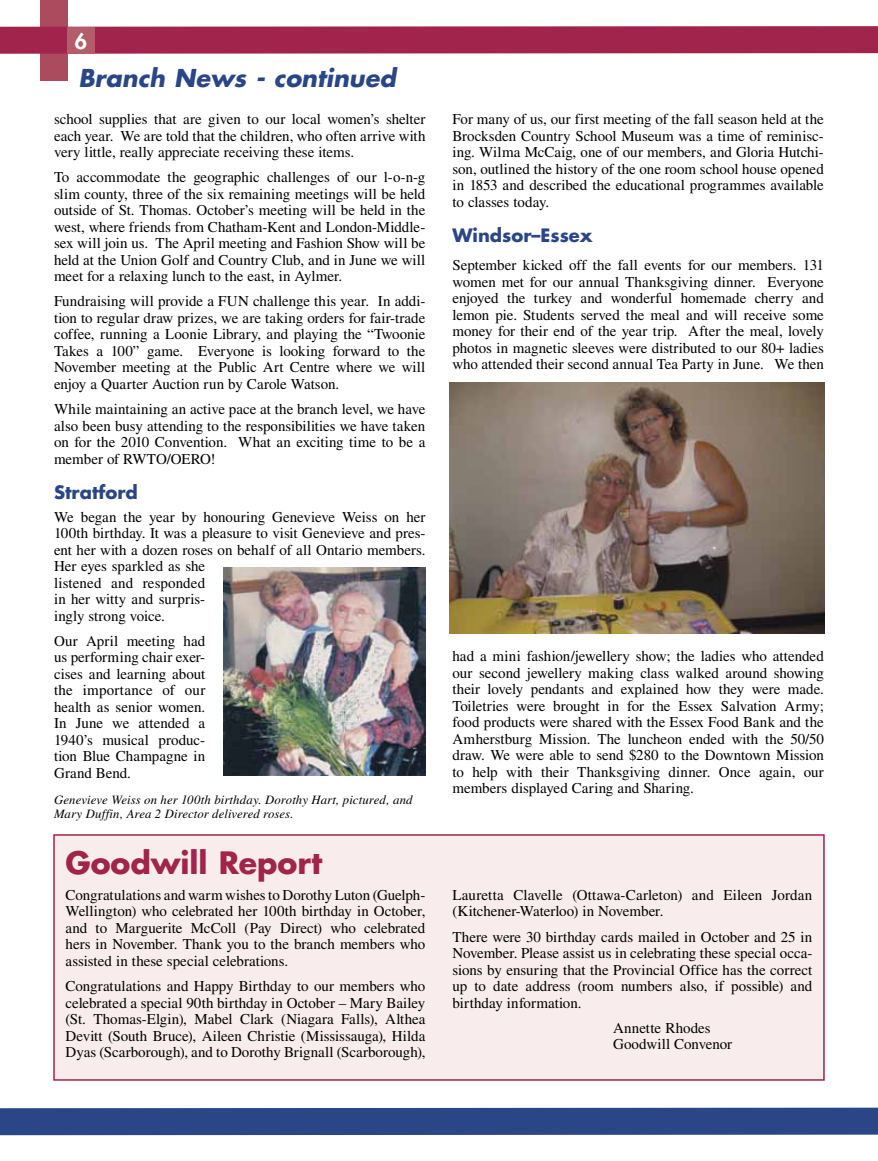
<style>
.page{position:relative;width:878px;height:1161px;background:#fff}
.page>*{position:absolute;margin:0;border:0;box-sizing:border-box;transform-origin:0 0}
.t1{font:700 30px "Futura Std";letter-spacing:-.005em;color:#a0244b}
.t2{font:italic 700 24px "Futura Std";color:#2b4686}
.t3{font:800 21px "Futura Std";color:#fff}
.t4{font:700 18px "Futura Std";color:#2b4686}
.t5{font:15px/16.5px "Times LT Std";color:#000;text-align:justify}
.t6{font:italic 12.75px/14.2px "Times LT Std";letter-spacing:.005em;color:#000}
</style>
<div class="page">
<div style="left:40px;top:0;width:28px;height:81px;background:#ad4b5e"></div>
<svg style="left:0;top:26px;width:878px;height:28px"></svg>
<div style="left:68px;top:27px;width:26px;height:27px;background:#b45c69"></div>
<div style="left:0;top:1108px;width:878px;height:27px;background:#2b4686"></div>
<img style="left:223px;top:567px;width:202px;height:208px">
<img style="left:450px;top:383px;width:374px;height:251px">
<div style="left:54px;top:835px;width:770px;height:245px;background:#f8edec"></div>
<div style="left:53px;top:834px;width:771px;height:247px;border:2px solid #a0244b"></div>
<h3 class="t3" style="left:75px;top:28px;width:14px">6</h3>
<h2 class="t2" style="left:78px;top:62px;width:319px">Branch News - continued</h2>
<p class="t5" style="left:54px;top:111px;width:373px">school supplies that are given to our local women’s shelter each year. We are told that the children, who often arrive with very little, really appreciate receiving these items.</p>
<p class="t5" style="left:54px;top:169px;width:373px">To accommodate the geographic challenges of our l-o-n-g slim county, three of the six remaining meetings will be held outside of St. Thomas. October’s meeting will be held in the west, where friends from Chatham-Kent and London-Middle&shy;sex will join us. The April meeting and Fashion Show will be held at the Union Golf and Country Club, and in June we will meet for a relaxing lunch to the east, in Aylmer.</p>
<p class="t5" style="left:54px;top:293px;width:373px">Fundraising will provide a FUN challenge this year. In addi&shy;tion to regular draw prizes, we are taking orders for fair-trade coffee, running a Loonie Library, and playing the “Twoonie Takes a 100” game. Everyone is looking forward to the November meeting at the Public Art Centre where we will enjoy a Quarter Auction run by Carole Watson.</p>
<p class="t5" style="left:54px;top:401px;width:373px">While maintaining an active pace at the branch level, we have also been busy attending to the responsibilities we have taken on for the 2010 Convention. What an exciting time to be a member of RWTO/OERO!</p>
<p class="t4" style="left:54px;top:480px;width:85px">Stratford</p>
<p class="t5" style="left:54px;top:508px;width:373px;text-align:left">We began the year by honouring Genevieve Weiss on her 100th birthday. It was a pleasure to visit Genevieve and pres&shy;ent her with a dozen roses on behalf of all Ontario members.<br>Her eyes sparkled as she<br>listened and responded<br>in her witty and surpris-<br>ingly strong voice.</p>
<p class="t5" style="left:54px;top:632px;width:153px">Our April meeting had us performing chair exer&shy;cises and learning about the importance of our health as senior women.<br>In June we attended a 1940’s musical produc&shy;tion Blue Champagne in Grand Bend.</p>
<p class="t6" style="left:54px;top:792px;width:360px">Genevieve Weiss on her 100th birthday. Dorothy Hart, pictured, and<br>Mary Duffin, Area 2 Director delivered roses.</p>
<h1 class="t1" style="left:66px;top:843px;width:258px">Goodwill Report</h1>
<p class="t5" style="left:66px;top:887px;width:361px">Congratulations and warm wishes to Dorothy Luton (Guelph-Wellington) who celebrated her 100th birthday in October, and to Marguerite McColl (Pay Direct) who celebrated hers in November. Thank you to the branch members who assisted in these special celebrations.</p>
<p class="t5" style="left:66px;top:978px;width:361px">Congratulations and Happy Birthday to our members who celebrated a special 90th birthday in October – Mary Bailey (St. Thomas-Elgin), Mabel Clark (Niagara Falls), Althea Devitt (South Bruce), Aileen Christie (Mississauga), Hilda Dyas (Scarborough), and to Dorothy Brignall (Scarborough),</p>
<p class="t5" style="left:452px;top:111px;width:373px">For many of us, our first meeting of the fall season held at the Brocksden Country School Museum was a time of reminisc&shy;ing. Wilma McCaig, one of our members, and Gloria Hutchi&shy;son, outlined the history of the one room school house opened in 1853 and described the educational programmes available to classes today.</p>
<p class="t4" style="left:452px;top:223px;width:142px">Windsor–Essex</p>
<p class="t5" style="left:452px;top:257px;width:373px">September kicked off the fall events for our members. 131 women met for our annual Thanksgiving dinner. Everyone enjoyed the turkey and wonderful homemade cherry and lemon pie. Students served the meal and will receive some money for their end of the year trip. After the meal, lovely photos in magnetic sleeves were distributed to our 80+ ladies who attended their second annual Tea Party in June. We then</p>
<p class="t5" style="left:452px;top:648px;width:373px">had a mini fashion/jewellery show; the ladies who attended our second jewellery making class walked around showing their lovely pendants and explained how they were made.<br>Toiletries were brought in for the Essex Salvation Army; food products were shared with the Essex Food Bank and the Amherstburg Mission. The luncheon ended with the 50/50 draw. We were able to send $280 to the Downtown Mission to help with their Thanksgiving dinner. Once again, our members displayed Caring and Sharing.</p>
<p class="t5" style="left:452px;top:887px;width:361px">Lauretta Clavelle (Ottawa-Carleton) and Eileen Jordan (Kitchener-Waterloo) in November.</p>
<p class="t5" style="left:452px;top:928px;width:361px">There were 30 birthday cards mailed in October and 25 in November. Please assist us in celebrating these special occa&shy;sions by ensuring that the Provincial Office has the correct up to date address (room numbers also, if possible) and birthday information.</p>
<p class="t5" style="left:613px;top:1019px;width:120px">Annette Rhodes<br>Goodwill Convenor</p>
</div>
